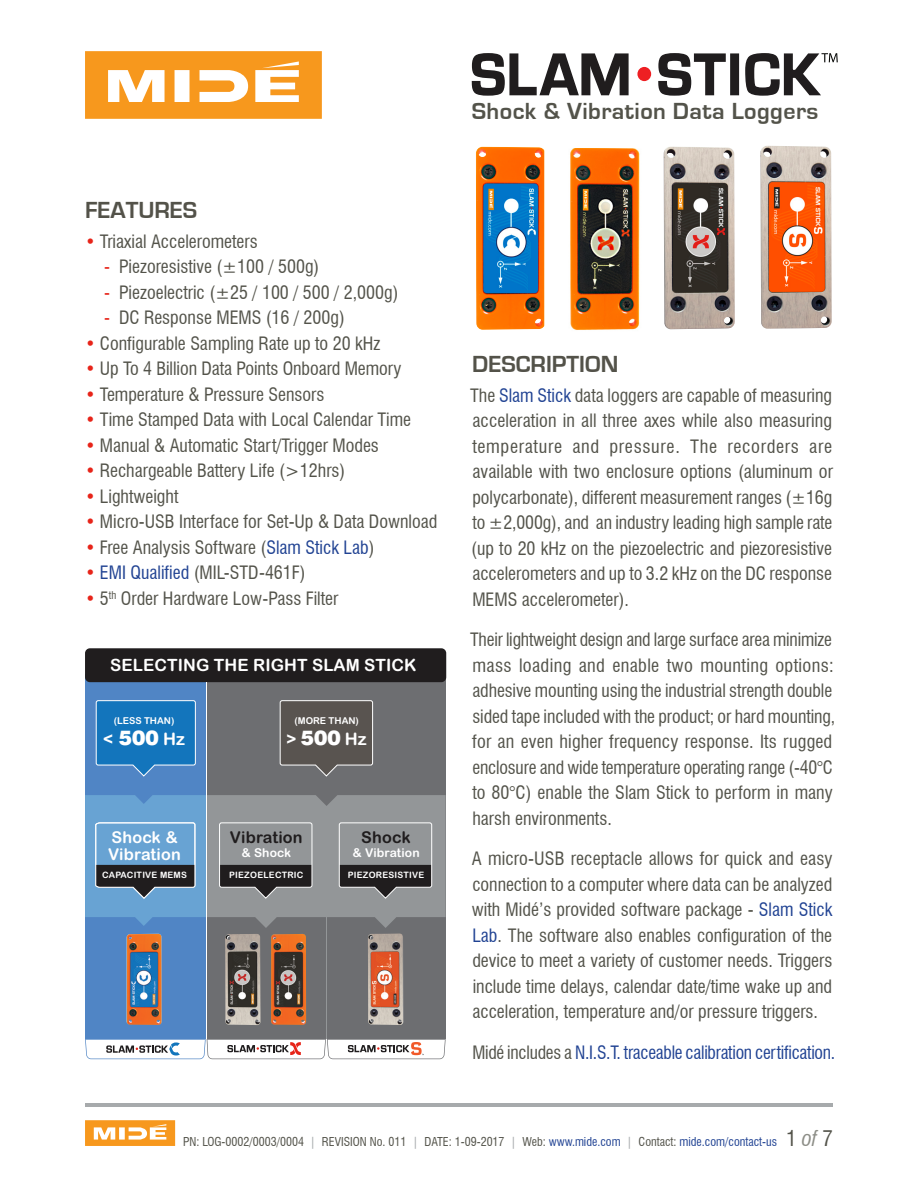
<style>
.page{position:relative;width:918px;height:1188px;background:#fff}
.page>*{position:absolute;margin:0;border:0;box-sizing:border-box;transform-origin:0 0}
.t1{font:700 24px "Eurostile";letter-spacing:.02em;color:#53534a}
.Heading_1{font:700 24px "Eurostile";color:#535249}
.t2{font:condensed 21px "Swiss 721 BT";color:#53534a}
.Paragraph_Style_1{font:condensed 18px/25.5px "Swiss 721 BT";color:#53534a;text-align:justify}
.Paragraph_Style_1-2{font:condensed 18px "Swiss 721 BT";letter-spacing:-.015em;color:#214393}
.t3{font:17.1px "Arial Rounded MT Bold";color:#fff}
.t4{font:16.95px "Arial Rounded MT Bold";letter-spacing:.005em;color:#fff}
.t5{font:16.2px/17.5px "Arial Rounded MT Bold";letter-spacing:.015em;color:#fff}
.t6{font:16.2px "Arial Rounded MT Bold";letter-spacing:.015em;color:#201d1e}
.t7{font:12.15px "Arial Rounded MT Bold";letter-spacing:.015em;color:#fff}
.t8{font:condensed 12px "Swiss 721 BT";color:#53534a}
.t9{font:9.45px "Arial Rounded MT Bold";color:#fff}
.t10{font:8.85px "Arial Rounded MT Bold";letter-spacing:.025em;color:#fff}
.s1{color:#e72419}
.s2{color:#214393}
.s3{font-family:"Swiss 721 BT";font-weight:900;font-size:20.4px}
.s4{color:#53534a}
.s5{color:#a7aaac}
.s6{font-style:italic;color:#8d8e87}
</style>
<div class="page">
<hr style="left:85px;top:1103px;width:748px;height:4px;background:#a7aaac">
<svg style="left:85px;top:1120px;width:90px;height:26px"></svg>
<svg style="left:472px;top:53px;width:157px;height:43px"></svg>
<svg style="left:658px;top:53px;width:68px;height:43px"></svg>
<div style="left:730px;top:53px;width:9px;height:42px;background:#201d1e;border:2px solid #201d1e"></div>
<div style="left:637px;top:67px;width:14px;height:14px;background:#ee1f23;border-radius:50%"></div>
<svg style="left:745px;top:53px;width:93px;height:43px"></svg>
<svg style="left:85px;top:51px;width:237px;height:68px"></svg>
<div style="left:206px;top:673px;width:240px;height:366px;background:#6d6e71"></div>
<div style="left:85px;top:675px;width:121px;height:364px;background:#5085c5"></div>
<hr style="left:326px;top:917px;width:1px;height:122px;background:#939698">
<img style="left:368px;top:933px;width:35px;height:92px">
<img style="left:225px;top:934px;width:36px;height:91px">
<img style="left:271px;top:934px;width:35px;height:91px">
<div style="left:85px;top:648px;width:361px;height:34px;background:#201d1e;border-radius:5px"></div>
<svg style="left:85px;top:1039px;width:361px;height:20px"></svg>
<svg style="left:96px;top:700px;width:100px;height:77px;background:#247cbf"></svg>
<svg style="left:280px;top:700px;width:93px;height:77px;background:#625e5b"></svg>
<svg style="left:85px;top:795px;width:361px;height:133px;background:#778897"></svg>
<img style="left:127px;top:934px;width:35px;height:91px">
<hr style="left:206px;top:682px;width:1px;height:357px;background:#fff">
<img style="left:760px;top:146px;width:72px;height:183px">
<img style="left:664px;top:147px;width:71px;height:182px">
<img style="left:570px;top:148px;width:70px;height:182px">
<img style="left:476px;top:147px;width:68px;height:183px">
<p class="Heading_1" style="left:85px;top:197px;width:114px">FEATURES</p>
<p class="Paragraph_Style_1" style="left:85px;top:228px;width:174px"><span class="s1">•</span> Triaxial Accelerometers</p>
<p class="Paragraph_Style_1" style="left:104px;top:254px;width:217px"><span class="s1">-</span> Piezoresistive (±100 / 500g)</p>
<p class="Paragraph_Style_1" style="left:104px;top:279px;width:296px"><span class="s1">-</span> Piezoelectric (±25 / 100 / 500 / 2,000g)</p>
<p class="Paragraph_Style_1" style="left:104px;top:305px;width:242px"><span class="s1">-</span> DC Response MEMS (16 / 200g)</p>
<p class="Paragraph_Style_1" style="left:85px;top:330px;width:297px"><span class="s1">•</span> Configurable Sampling Rate up to 20 kHz</p>
<p class="Paragraph_Style_1" style="left:85px;top:356px;width:318px"><span class="s1">•</span> Up To 4 Billion Data Points Onboard Memory</p>
<p class="Paragraph_Style_1" style="left:85px;top:381px;width:241px"><span class="s1">•</span> Temperature &amp; Pressure Sensors</p>
<p class="Paragraph_Style_1" style="left:85px;top:407px;width:328px"><span class="s1">•</span> Time Stamped Data with Local Calendar Time</p>
<p class="Paragraph_Style_1" style="left:85px;top:432px;width:295px"><span class="s1">•</span> Manual &amp; Automatic Start/Trigger Modes</p>
<p class="Paragraph_Style_1" style="left:85px;top:458px;width:262px"><span class="s1">•</span> Rechargeable Battery Life (&gt;12hrs)</p>
<p class="Paragraph_Style_1" style="left:85px;top:483px;width:95px"><span class="s1">•</span> Lightweight</p>
<p class="Paragraph_Style_1" style="left:85px;top:509px;width:354px"><span class="s1">•</span> Micro-USB Interface for Set-Up &amp; Data Download</p>
<p class="Paragraph_Style_1" style="left:85px;top:534px;width:291px"><span class="s1">•</span> Free Analysis Software (<span class="s2">Slam Stick Lab</span>)</p>
<p class="Paragraph_Style_1" style="left:85px;top:560px;width:222px"><span class="s1">•</span> <span class="s2">EMI Qualified</span> (MIL-STD-461F)</p>
<p class="Paragraph_Style_1" style="left:85px;top:585px;width:255px"><span class="s1">•</span> 5<sup>th</sup> Order Hardware Low-Pass Filter</p>
<p class="t4" style="left:110px;top:655px;width:308px">SELECTING THE RIGHT SLAM STICK</p>
<p class="t9" style="left:114px;top:715px;width:62px">(LESS THAN)</p>
<p class="t3" style="left:103px;top:729px;width:83px">&lt; <span class="s3">500</span> Hz</p>
<p class="t5" style="left:108px;top:828px;width:74px">Shock &amp;<br>Vibration</p>
<p class="t10" style="left:102px;top:870px;width:86px">CAPACITIVE MEMS</p>
<p class="t9" style="left:294px;top:715px;width:66px">(MORE THAN)</p>
<p class="t3" style="left:287px;top:729px;width:82px">&gt; <span class="s3">500</span> Hz</p>
<p class="t6" style="left:230px;top:827px;width:74px">Vibration</p>
<p class="t7" style="left:241px;top:845px;width:51px">&amp; Shock</p>
<p class="t10" style="left:229px;top:870px;width:76px">PIEZOELECTRIC</p>
<p class="t6" style="left:361px;top:827px;width:51px">Shock</p>
<p class="t7" style="left:352px;top:845px;width:69px">&amp; Vibration</p>
<p class="t10" style="left:348px;top:870px;width:78px">PIEZORESISTIVE</p>
<p class="t1" style="left:472px;top:98px;width:348px">Shock &amp; Vibration Data Loggers</p>
<p class="Heading_1" style="left:472px;top:351px;width:148px">DESCRIPTION</p>
<p class="Paragraph_Style_1" style="left:470px;top:382px;width:364px">The <span class="s2">Slam Stick</span> data loggers are capable of measuring acceleration in all three axes while also measuring temperature and pressure. The recorders are available with two enclosure options (aluminum or polycarbonate), different measurement ranges (±16g to ±2,000g), and an industry leading high sample rate (up to 20 kHz on the piezoelectric and piezoresistive accelerometers and up to 3.2 kHz on the DC response MEMS accelerometer).</p>
<p class="Paragraph_Style_1" style="left:470px;top:627px;width:367px;text-align:left">Their lightweight design and large surface area minimize mass loading and enable two mounting options: adhesive mounting using the industrial strength double sided tape included with the product; or hard mounting, for an even higher frequency response. Its rugged enclosure and wide temperature operating range (-40°C to 80°C) enable the Slam Stick to perform in many harsh environments.</p>
<p class="Paragraph_Style_1" style="left:472px;top:846px;width:362px">A micro-USB receptacle allows for quick and easy connection to a computer where data can be analyzed with Midé’s provided software package - <span class="s2">Slam Stick Lab</span>. The software also enables configuration of the device to meet a variety of customer needs. Triggers include time delays, calendar date/time wake up and acceleration, temperature and/or pressure triggers.</p>
<p class="Paragraph_Style_1-2" style="left:472px;top:1041px;width:365px"><span class="s4">Midé includes a</span> N.I.S.T. traceable calibration certification.</p>
<p class="t8" style="left:183px;top:1134px;width:596px">PN: LOG-0002/0003/0004 <span class="s5">|</span> REVISION No. 011 <span class="s5">|</span> DATE: 1-09-2017 <span class="s5">|</span> Web: <span class="s2">www.mide.com</span> <span class="s5">|</span> Contact: <span class="s2">mide.com/contact-us</span></p>
<p class="t2" style="left:786px;top:1126px;width:48px">1 <span class="s6">of</span> 7</p>
</div>
